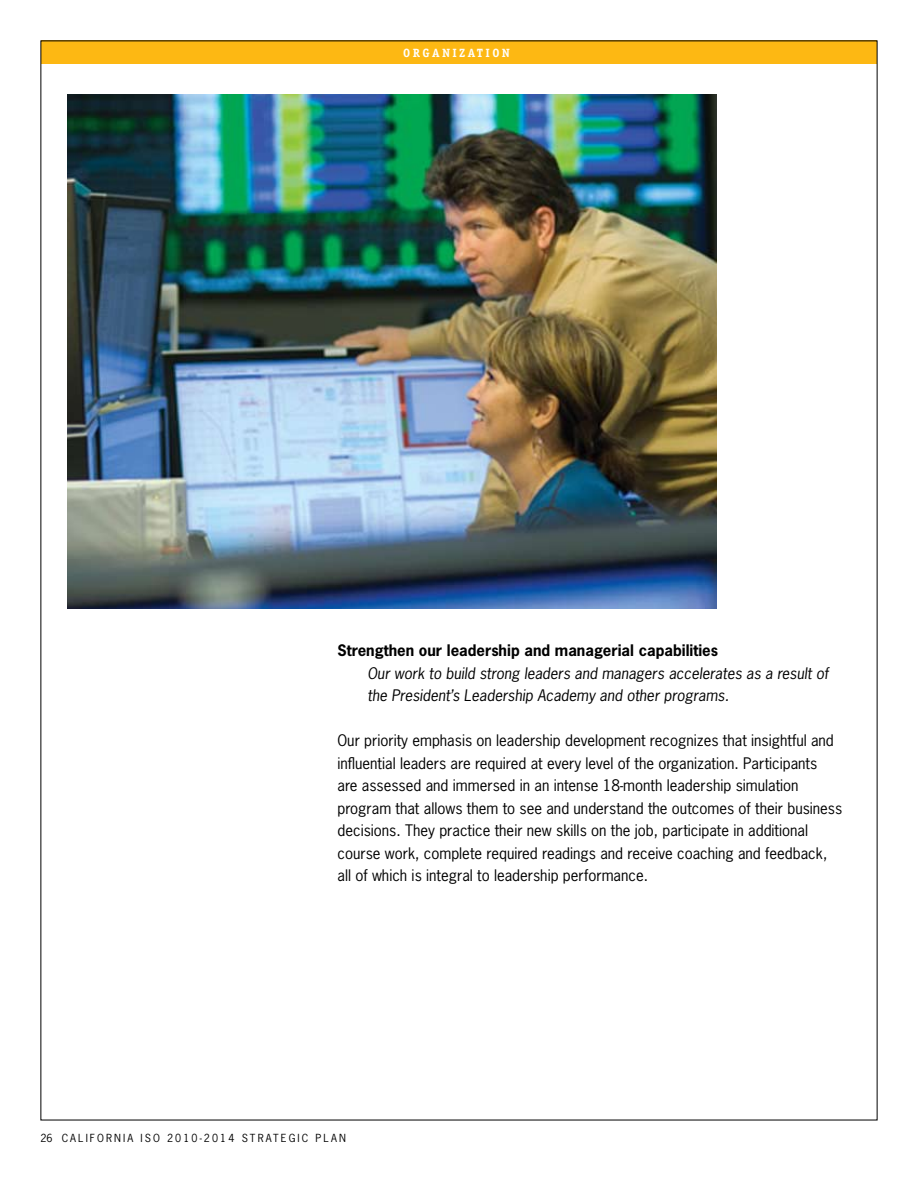
<style>
.page{position:relative;width:918px;height:1188px;background:#fff}
.page>*{position:absolute;margin:0;border:0;box-sizing:border-box;transform-origin:0 0}
.t1{font:15px/22.5px "News Gothic";color:#000}
.t2{font:italic 15px/22.5px "News Gothic";color:#000}
.t3{font:700 15px "News Gothic";color:#000}
.t4{font:700 12px "Officina Serif";letter-spacing:.2em;color:#fff}
.t5{font:10.5px "News Gothic";letter-spacing:.2em;color:#000}
</style>
<div class="page">
<div style="left:41px;top:40px;width:836px;height:24px;background:#fdb813"></div>
<img style="left:68px;top:94px;width:648px;height:515px">
<p class="t4" style="left:403px;top:46px;width:29px">ORGANI</p>
<p class="t4" style="left:459px;top:46px;width:17px">ZATI</p>
<p class="t4" style="left:492px;top:46px;width:18px">ON</p>
<p class="t3" style="left:338px;top:641px;width:382px">Strengthen our leadership and managerial capabilities</p>
<p class="t2" style="left:368px;top:662px;width:462px">Our work to build strong leaders and managers accelerates as a result of the President’s Leadership Academy and other programs.</p>
<p class="t1" style="left:338px;top:729px;width:506px">Our priority emphasis on leadership development recognizes that insightful and influential leaders are required at every level of the organization. Participants<br>are assessed and immersed in an intense 18-month leadership simulation program that allows them to see and understand the outcomes of their business decisions. They practice their new skills on the job, participate in additional course work, complete required readings and receive coaching and feedback, all of which is integral to leadership performance.</p>
<p class="t5" style="left:40px;top:1132px;width:210px">26 CALIFORNIA ISO 2010-2014 strategic</p>
<p class="t5" style="left:316px;top:1132px;width:9px">plan</p>
</div>
